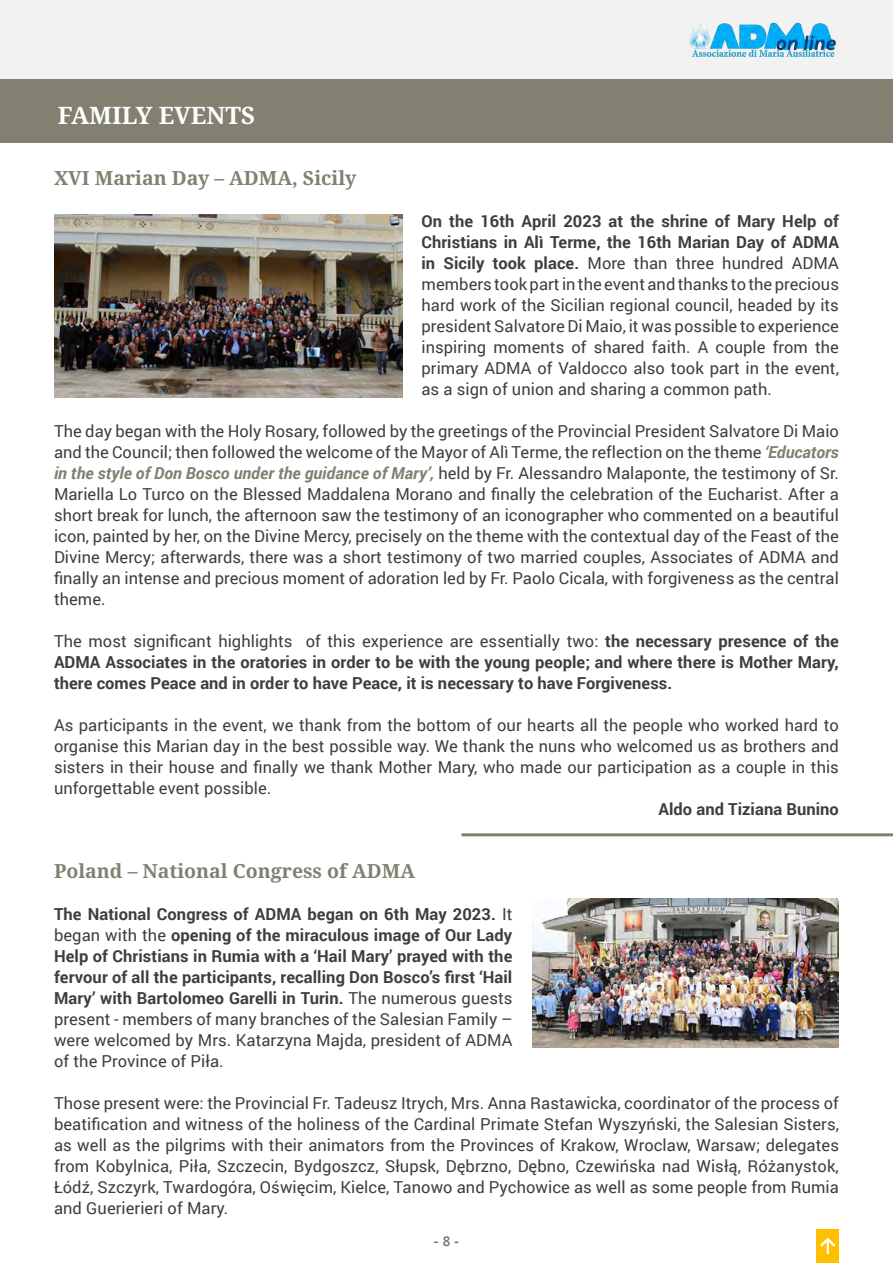
<style>
.page{position:relative;width:893px;height:1263px;background:#fff}
.page>*{position:absolute;margin:0;border:0;box-sizing:border-box;transform-origin:0 0}
.t1{font:700 24px "Noto Serif";color:#fff}
.t2{font:700 19.5px "Noto Serif";color:#828070}
.t3{font:16.5px/21px "Roboto";letter-spacing:.005em;color:#3e3e3f;text-align:justify}
.t4{font:700 16.5px/21px "Roboto";letter-spacing:.005em;color:#3e3e3f;text-align:justify}
.t5{font:700 13.5px "Segoe UI";color:#6d6e70}
.s1{font-weight:700}
.s2{font-weight:700;font-style:italic;color:#828070}
.s3{font-weight:400}
.s4{font-weight:600}
</style>
<div class="page">
<div style="left:0;top:0;width:893px;height:80px;background:#f2f2f2"></div>
<img style="left:689px;top:22px;width:147px;height:35px">
<div style="left:816px;top:1229px;width:23px;height:34px;background:#ffc000"></div>
<svg style="left:820px;top:1237px;width:16px;height:17px"></svg>
<div style="left:0;top:80px;width:893px;height:62px;background:#828070"></div>
<img style="left:54px;top:214px;width:348px;height:184px">
<img style="left:532px;top:899px;width:307px;height:148px">
<hr style="left:461px;top:833px;width:432px;height:3px;background:#828070">
<p class="t1" style="left:58px;top:98px;width:199px">FAMILY EVENTS</p>
<p class="t2" style="left:54px;top:164px;width:304px">XVI Marian Day – ADMA, Sicily</p>
<p class="t3" style="left:422px;top:210px;width:419px"><span class="s1">On the 16th April 2023 at the shrine of Mary Help of Christians in Alì Terme, the 16th Marian Day of ADMA in Sicily took place.</span> More than three hundred ADMA members took part in the event and thanks to the precious hard work of the Sicilian regional council, headed by its president Salvatore Di Maio, it was possible to experience inspiring moments of shared faith. A couple from the primary ADMA of Valdocco also took part in the event, as a sign of union and sharing a common path.</p>
<p class="t3" style="left:54px;top:420px;width:786px">The day began with the Holy Rosary, followed by the greetings of the Provincial President Salvatore Di Maio and the Council; then followed the welcome of the Mayor of Alì Terme, the reflection on the theme <span class="s2">‘Educators in the style of Don Bosco under the guidance of Mary’,</span> held by Fr. Alessandro Malaponte, the testimony of Sr.<br>Mariella Lo Turco on the Blessed Maddalena Morano and finally the celebration of the Eucharist. After a short break for lunch, the afternoon saw the testimony of an iconographer who commented on a beautiful icon, painted by her, on the Divine Mercy, precisely on the theme with the contextual day of the Feast of the Divine Mercy; afterwards, there was a short testimony of two married couples, Associates of ADMA and finally an intense and precious moment of adoration led by Fr. Paolo Cicala, with forgiveness as the central theme.</p>
<p class="t4" style="left:54px;top:630px;width:786px"><span class="s3">The most significant highlights of this experience are essentially two:</span> the necessary presence of the ADMA Associates in the oratories in order to be with the young people; and where there is Mother Mary, there comes Peace and in order to have Peace, it is necessary to have Forgiveness.</p>
<p class="t3" style="left:54px;top:714px;width:786px">As participants in the event, we thank from the bottom of our hearts all the people who worked hard to organise this Marian day in the best possible way. We thank the nuns who welcomed us as brothers and sisters in their house and finally we thank Mother Mary, who made our participation as a couple in this unforgettable event possible.</p>
<p class="t4" style="left:658px;top:798px;width:182px">Aldo and Tiziana Bunino</p>
<p class="t2" style="left:54px;top:857px;width:363px">Poland – National Congress of ADMA</p>
<p class="t4" style="left:54px;top:902px;width:460px">The National Congress of ADMA began on 6th May 2023. <span class="s3">It began with the</span> opening of the miraculous image of Our Lady Help of Christians in Rumia with a ‘Hail Mary’ prayed with the fervour of all the participants, recalling Don Bosco’s first ‘Hail Mary’ with Bartolomeo Garelli in Turin. <span class="s3">The numerous guests present - members of many branches of the Salesian Family – were welcomed by Mrs. Katarzyna Majda, president of ADMA of the Province of Piła.</span></p>
<p class="t3" style="left:54px;top:1092px;width:786px">Those present were: the Provincial Fr. Tadeusz Itrych, Mrs. Anna Rastawicka, coordinator of the process of beatification and witness of the holiness of the Cardinal Primate Stefan Wyszyński, the Salesian Sisters, as well as the pilgrims with their animators from the Provinces of Krakow, Wroclaw, Warsaw; delegates from Kobylnica, Piła, Szczecin, Bydgoszcz, Słupsk, Dębrzno, Dębno, Czewińska nad Wisłą, Różanystok, Łódź, Szczyrk, Twardogóra, Oświęcim, Kielce, Tanowo and Pychowice as well as some people from Rumia and Guerierieri of Mary.</p>
<p class="t5" style="left:434px;top:1229px;width:27px">- <span class="s4">8</span> -</p>
</div>
